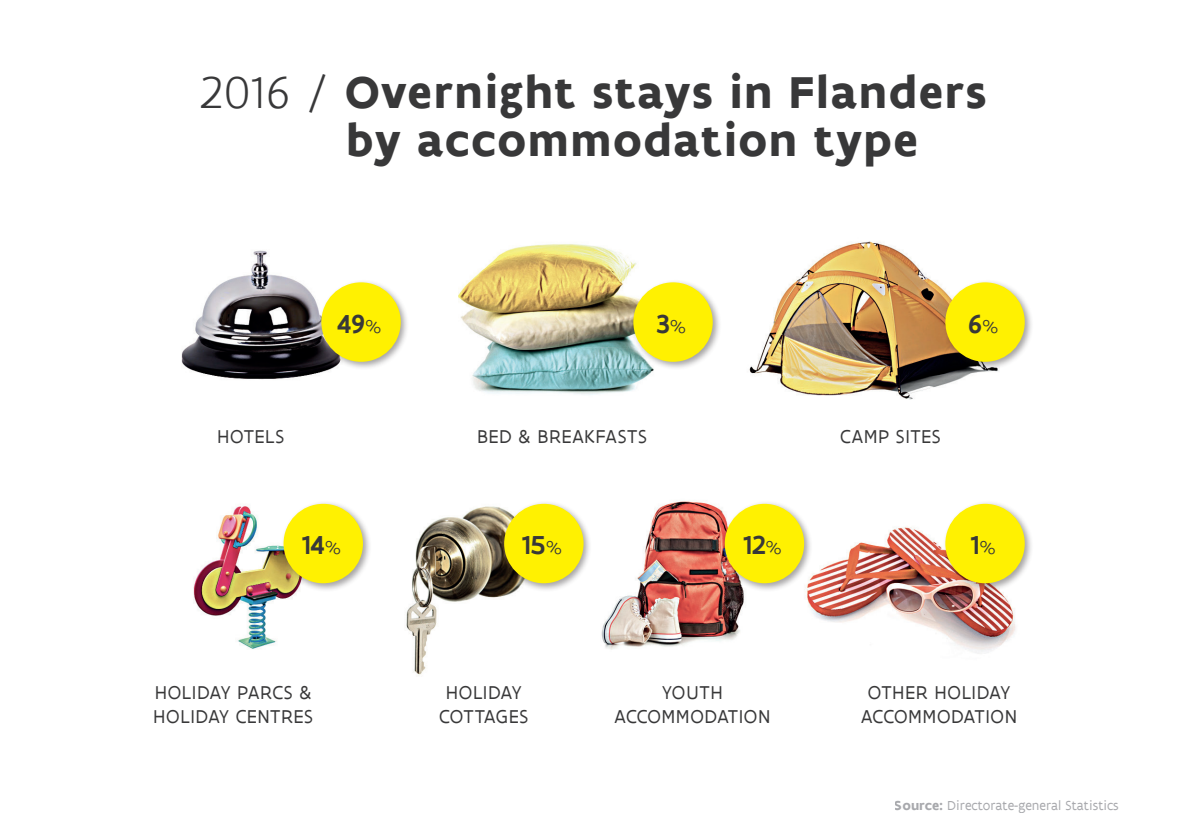
<style>
.page{position:relative;width:1191px;height:840px;background:#fff}
.page>*{position:absolute;margin:0;border:0;box-sizing:border-box;transform-origin:0 0}
.t1{font:700 48px/48px "Flanders Art Sans";letter-spacing:.03em;color:#383839}
.t2{font:500 28px "Flanders Art Sans";color:#383839}
.t3{font:20px/24px "Flanders Art Sans";letter-spacing:.025em;color:#383839;text-align:center}
.t4{font:14px "Flanders Art Sans";color:#a8a9ad}
.s1{font-weight:300}
.s2{font-weight:300;font-size:20px}
.s3{font-weight:700}
</style>
<div class="page">
<img style="left:181px;top:241px;width:835px;height:435px">
<div style="left:318px;top:279px;width:92px;height:91px;background:#231f20;opacity:.41"></div>
<div style="left:321px;top:282px;width:80px;height:79px;background:#fff101;border-radius:50%"></div>
<div style="left:630px;top:279px;width:92px;height:91px;background:#231f20;opacity:.41"></div>
<div style="left:633px;top:282px;width:79px;height:79px;background:#fff101;border-radius:50%"></div>
<div style="left:942px;top:279px;width:91px;height:91px;background:#231f20;opacity:.41"></div>
<div style="left:945px;top:282px;width:79px;height:79px;background:#fff101;border-radius:50%"></div>
<div style="left:721px;top:500px;width:92px;height:91px;background:#231f20;opacity:.41"></div>
<div style="left:724px;top:503px;width:80px;height:80px;background:#fff101;border-radius:50%"></div>
<div style="left:942px;top:500px;width:91px;height:91px;background:#231f20;opacity:.41"></div>
<div style="left:945px;top:503px;width:79px;height:80px;background:#fff101;border-radius:50%"></div>
<div style="left:280px;top:500px;width:92px;height:91px;background:#231f20;opacity:.41"></div>
<div style="left:283px;top:503px;width:80px;height:80px;background:#fff101;border-radius:50%"></div>
<div style="left:501px;top:500px;width:91px;height:91px;background:#231f20;opacity:.41"></div>
<div style="left:504px;top:503px;width:79px;height:80px;background:#fff101;border-radius:50%"></div>
<h1 class="t1" style="left:346px;top:69px;width:642px;text-indent:-145px"><span class="s1">2016 /</span> Overnight stays in Flanders by accommodation type</h1>
<h2 class="t2" style="left:337px;top:306px;width:46px">49<span class="s2">%</span></h2>
<h2 class="t2" style="left:656px;top:306px;width:31px">3<span class="s2">%</span></h2>
<h2 class="t2" style="left:968px;top:306px;width:32px">6<span class="s2">%</span></h2>
<p class="t3" style="left:217px;top:425px;width:69px">HOTELS</p>
<p class="t3" style="left:477px;top:425px;width:171px">BED &amp; BREAKFASTS</p>
<p class="t3" style="left:840px;top:425px;width:102px">CAMP SITES</p>
<h2 class="t2" style="left:302px;top:527px;width:41px">14<span class="s2">%</span></h2>
<p class="t3" style="left:153px;top:680px;width:161px;text-align:left">HOLIDAY PARCS &amp;<br>HOLIDAY CENTRES</p>
<h2 class="t2" style="left:522px;top:527px;width:41px">15<span class="s2">%</span></h2>
<p class="t3" style="left:439px;top:680px;width:91px">HOLIDAY<br>COTTAGES</p>
<h2 class="t2" style="left:743px;top:527px;width:40px">12<span class="s2">%</span></h2>
<h2 class="t2" style="left:971px;top:527px;width:26px">1<span class="s2">%</span></h2>
<p class="t3" style="left:614px;top:680px;width:157px">YOUTH<br>ACCOMMODATION</p>
<p class="t3" style="left:861px;top:680px;width:157px">OTHER HOLIDAY<br>ACCOMMODATION</p>
<p class="t4" style="left:895px;top:796px;width:225px"><span class="s3">Source:</span> Directorate-general Statistics</p>
</div>
